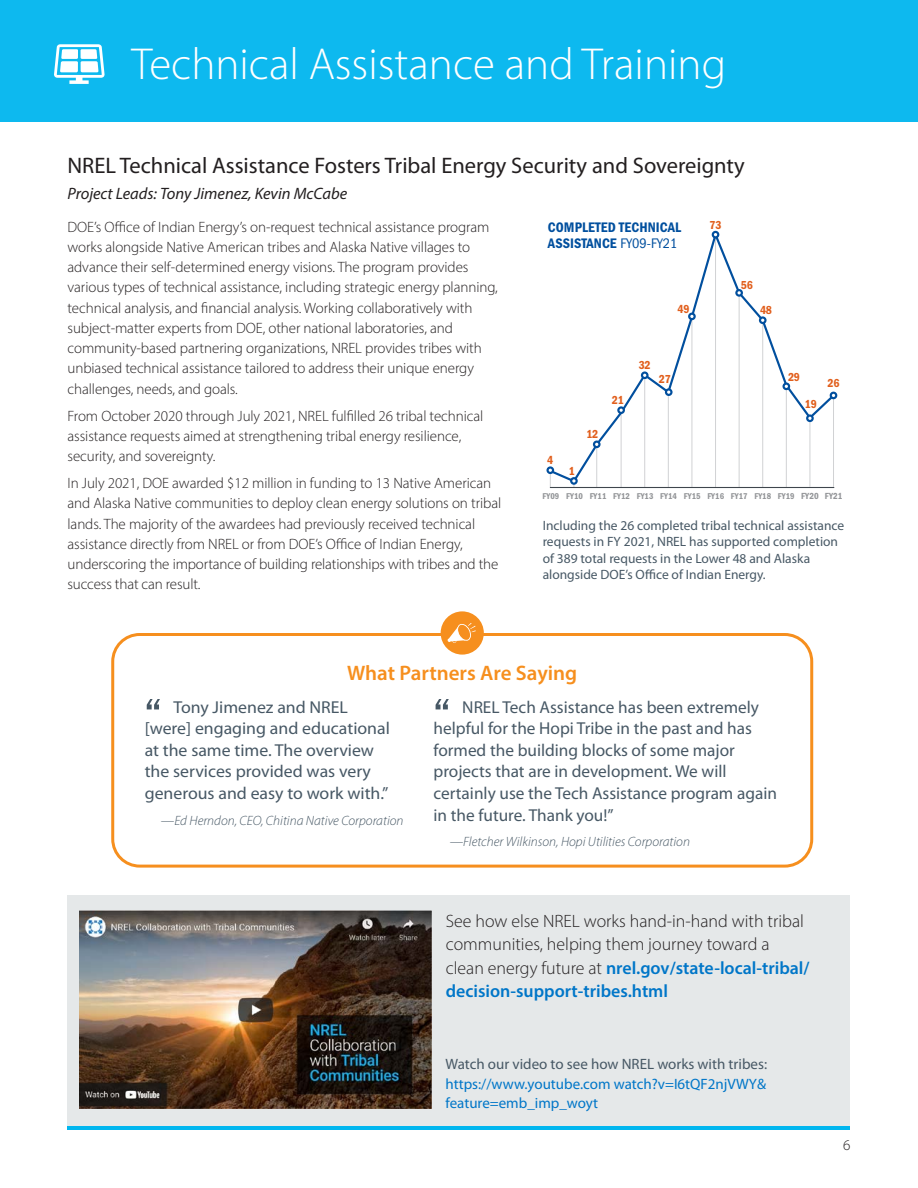
<style>
.page{position:relative;width:918px;height:1188px;background:#fff}
.page>*{position:absolute;margin:0;border:0;box-sizing:border-box;transform-origin:0 0}
.t1{font:300 45px "Myriad Pro";color:#fff}
.body{font:22.5px "Myriad Pro";color:#231f20}
.Pull_quote{font:600 21px "Myriad Pro";color:#f68f1e}
.body-2{font:300 17.85px/23.4px "Myriad Pro";color:#231f20}
.Pull_quote-2{font:17.25px/21.6px "Myriad Pro";color:#475865}
.body-3{font:italic 16.5px "Myriad Pro";color:#231f20}
.body-4{font:300 15px/20.2px "Myriad Pro";letter-spacing:-.005em;color:#231f20}
.Image_Caption{font:15px/19.5px "Myriad Pro";color:#0076c8;text-align:justify}
.t2{font:14.25px/16.4px "ITC Franklin Gothic Std Dm Cd";letter-spacing:.005em;color:#014f9e}
.Image_Caption-2{font:13.5px/16.5px "Myriad Pro";color:#475865}
.Pull_quote-3{font:italic 300 13.5px "Myriad Pro";color:#475865}
.t3{font:12px "ITC Franklin Gothic Std Dm Cd";letter-spacing:-.025em;color:#e15f1d}
.t4{font:8.7px "ITC Franklin Gothic Std Dm Cd";letter-spacing:.005em;color:#939598}
.s1{font-family:"ITC Franklin Gothic Std";font-stretch:condensed}
.s2{font-size:9.15px}
.s3{font-weight:600;color:#0076c8}
.s4{color:#475865}
</style>
<div class="page">
<div style="left:68px;top:895px;width:782px;height:231px;background:#e5e8e9"></div>
<div style="left:546px;top:466px;width:8px;height:8px;border:2px solid #014f9e;border-radius:50%"></div>
<div style="left:712px;top:231px;width:7px;height:7px;border:2px solid #014f9e;border-radius:50%"></div>
<hr style="left:550px;top:487px;width:284px;height:1px;background:#3f464d">
<svg style="left:547px;top:232px;width:290px;height:255px"></svg>
<div style="left:830px;top:392px;width:7px;height:7px;border:2px solid #014f9e;border-radius:50%"></div>
<img style="left:80px;top:910px;width:352px;height:198px">
<div style="left:0;top:0;width:918px;height:122px;background:#0db9ef"></div>
<svg style="left:54px;top:44px;width:51px;height:40px"></svg>
<svg style="left:147px;top:699px;width:13px;height:10px"></svg>
<svg style="left:436px;top:699px;width:13px;height:10px"></svg>
<hr style="left:68px;top:1126px;width:782px;height:4px;background:#00b6ef">
<div style="left:111px;top:633px;width:702px;height:235px;border:3px solid #f68f1e;border-radius:27px"></div>
<div style="left:441px;top:611px;width:43px;height:44px;background:#f68f1e;border-radius:50%"></div>
<svg style="left:447px;top:623px;width:29px;height:20px"></svg>
<h3 class="t1" style="left:131px;top:36px;width:596px">Technical Assistance and Training</h3>
<p class="body" style="left:68px;top:152px;width:679px">NREL Technical Assistance Fosters Tribal Energy Security and Sovereignty</p>
<p class="body-3" style="left:68px;top:183px;width:281px">Project Leads: Tony Jimenez, Kevin McCabe</p>
<p class="body-4" style="left:68px;top:216px;width:432px">DOE’s Office of Indian Energy’s on-request technical assistance program works alongside Native American tribes and Alaska Native villages to advance their self-determined energy visions. The program provides various types of technical assistance, including strategic energy planning, technical analysis, and financial analysis. Working collaboratively with subject-matter experts from DOE, other national laboratories, and community-based partnering organizations, NREL provides tribes with unbiased technical assistance tailored to address their unique energy challenges, needs, and goals.</p>
<p class="body-4" style="left:68px;top:405px;width:417px">From October 2020 through July 2021, NREL fulfilled 26 tribal technical assistance requests aimed at strengthening tribal energy resilience, security, and sovereignty.</p>
<p class="body-4" style="left:68px;top:473px;width:435px">In July 2021, DOE awarded $12 million in funding to 13 Native American and Alaska Native communities to deploy clean energy solutions on tribal lands. The majority of the awardees had previously received technical assistance directly from NREL or from DOE’s Office of Indian Energy, underscoring the importance of building relationships with tribes and the success that can result.</p>
<p class="t3" style="left:710px;top:218px;width:13px">73</p>
<p class="t2" style="left:548px;top:219px;width:135px">COMPLETED TECHNICAL<br>ASSISTANCE <span class="s1">FY09-FY21</span></p>
<p class="t3" style="left:741px;top:278px;width:13px">56</p>
<p class="t3" style="left:678px;top:302px;width:13px">49</p>
<p class="t3" style="left:760px;top:304px;width:13px">48</p>
<p class="t3" style="left:639px;top:358px;width:13px">32</p>
<p class="t3" style="left:788px;top:371px;width:13px">29</p>
<p class="t3" style="left:659px;top:372px;width:13px">27</p>
<p class="t3" style="left:828px;top:376px;width:13px">26</p>
<p class="t3" style="left:612px;top:394px;width:13px">21</p>
<p class="t3" style="left:805px;top:397px;width:13px">19</p>
<p class="t3" style="left:586px;top:427px;width:13px">12</p>
<p class="t3" style="left:547px;top:453px;width:8px">4</p>
<p class="t3" style="left:569px;top:464px;width:8px">1</p>
<p class="t4" style="left:543px;top:492px;width:301px">FY09 FY10 FY11 FY12 FY13 FY14 FY15 FY16 FY17 FY18 FY19 <span class="s2">FY20 FY21</span></p>
<p class="Image_Caption-2" style="left:543px;top:517px;width:303px">Including the 26 completed tribal technical assistance requests in FY 2021, NREL has supported completion of 389 total requests in the Lower 48 and Alaska alongside DOE’s Office of Indian Energy.</p>
<p class="Pull_quote" style="left:347px;top:660px;width:232px">What Partners Are Saying</p>
<p class="Pull_quote-2" style="left:145px;top:696px;width:247px;text-indent:29px">Tony Jimenez and NREL [were] engaging and educational at the same time. The overview the services provided was very generous and easy to work with.”</p>
<p class="Pull_quote-3" style="left:161px;top:812px;width:244px">—Ed Herndon, CEO, Chitina Native Corporation</p>
<p class="Pull_quote-2" style="left:434px;top:696px;width:345px;text-indent:29px">NREL Tech Assistance has been extremely helpful for the Hopi Tribe in the past and has formed the building blocks of some major projects that are in development. We will certainly use the Tech Assistance program again in the future. Thank you!”</p>
<p class="Pull_quote-3" style="left:450px;top:834px;width:242px">—Fletcher Wilkinson, Hopi Utilities Corporation</p>
<p class="body-2" style="left:446px;top:909px;width:365px">See how else NREL works hand-in-hand with tribal communities, helping them journey toward a clean energy future at <span class="s3">nrel.gov/state-local-tribal/ decision-support-tribes.html</span></p>
<p class="Image_Caption" style="left:446px;top:1054px;width:323px"><span class="s4">Watch our video to see how NREL works with tribes: </span>https://www.youtube.com watch?v=I6tQF2njVWY&amp; feature=emb_imp_woyt</p>
<p class="body-4" style="left:843px;top:1134px;width:9px">6</p>
</div>
